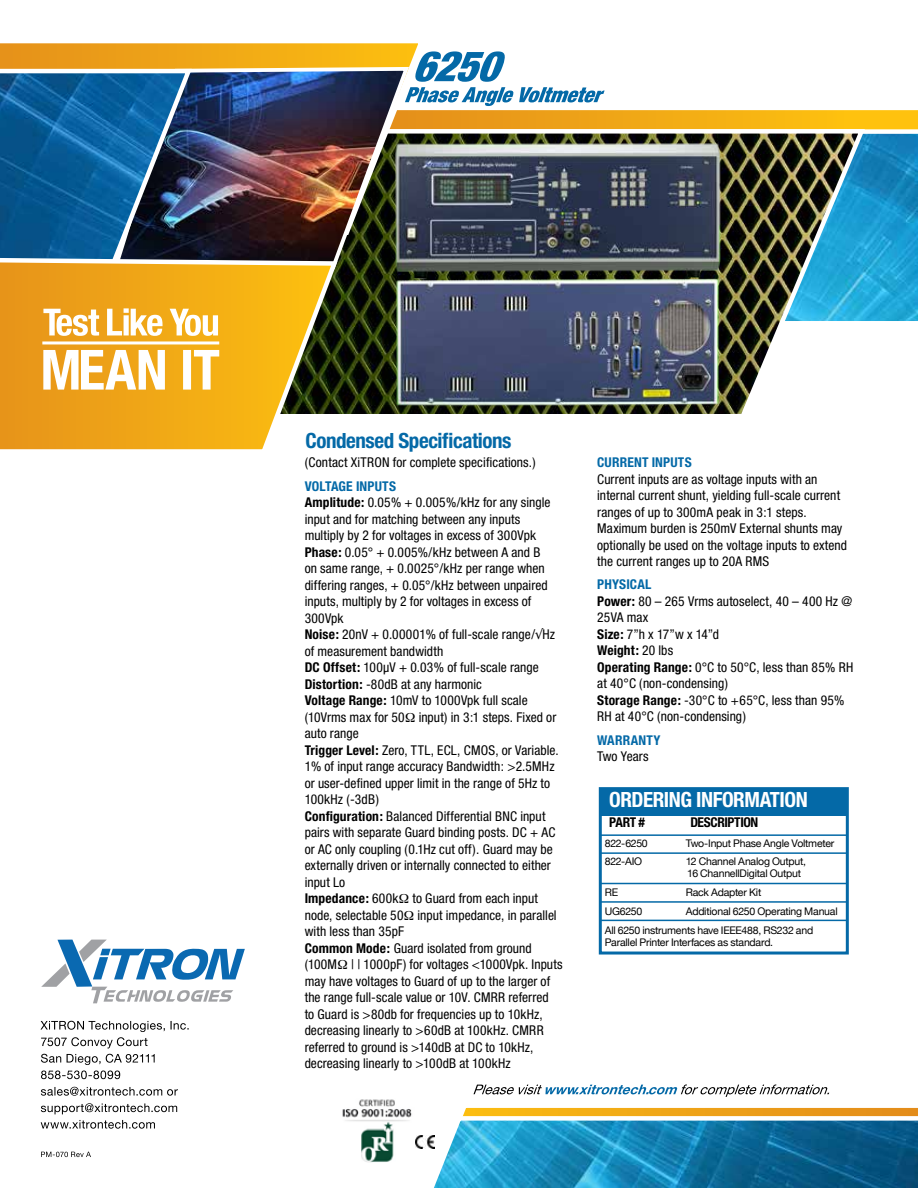
<style>
.page{position:relative;width:918px;height:1188px;background:#fff}
.page>*{position:absolute;margin:0;border:0;box-sizing:border-box;transform-origin:0 0}
.t1{font:700 condensed 21px "Helvetica Neue";letter-spacing:-.02em;color:#0469a7}
.t2{font:700 condensed 21px "Helvetica Neue";letter-spacing:-.025em;color:#fff}
.t3{font:condensed 13.5px/16.5px "Helvetica Neue";letter-spacing:.005em;color:#000}
.t4{font:700 condensed 13.5px "Helvetica Neue";letter-spacing:.015em;color:#0469a7}
.t5{font:700 condensed 13.5px "Helvetica Neue";letter-spacing:-.03em;color:#000}
.t6{font:10.5px/12px "Helvetica Neue";letter-spacing:-.02em;color:#000}
.s1{font-weight:700;color:#0469a7}
.s2{font-weight:700}
</style>
<div class="page">
<svg style="left:428px;top:110px;width:490px;height:16px"></svg>
<svg style="left:868px;top:126px;width:50px;height:195px"></svg>
<img style="left:341px;top:125px;width:527px;height:289px">
<svg style="left:41px;top:940px;width:204px;height:63px"></svg>
<svg style="left:41px;top:1152px;width:50px;height:5px"></svg>
<svg style="left:41px;top:1120px;width:114px;height:9px"></svg>
<svg style="left:41px;top:1103px;width:136px;height:11px"></svg>
<svg style="left:41px;top:1087px;width:137px;height:9px"></svg>
<svg style="left:41px;top:1071px;width:79px;height:8px"></svg>
<svg style="left:40px;top:1021px;width:149px;height:44px"></svg>
<img style="left:342px;top:1099px;width:70px;height:64px">
<svg style="left:428px;top:51px;width:177px;height:55px"></svg>
<div style="left:601px;top:788px;width:246px;height:27px;background:#0469a7"></div>
<div style="left:599px;top:787px;width:250px;height:168px;border:3px solid #0469a7"></div>
<hr style="left:601px;top:834px;width:245px;height:2px;background:#0469a7">
<hr style="left:601px;top:852px;width:245px;height:2px;background:#0469a7">
<hr style="left:601px;top:883px;width:245px;height:1px;background:#0469a7">
<hr style="left:601px;top:901px;width:245px;height:2px;background:#0469a7">
<hr style="left:601px;top:920px;width:245px;height:1px;background:#0469a7">
<svg style="left:473px;top:1084px;width:357px;height:13px"></svg>
<svg style="left:0;top:43px;width:428px;height:96px"></svg>
<img style="left:195px;top:65px;width:217px;height:216px">
<svg style="left:0;top:65px;width:195px;height:189px"></svg>
<svg style="left:0;top:254px;width:341px;height:196px"></svg>
<svg style="left:418px;top:1107px;width:500px;height:81px"></svg>
<img style="left:416px;top:1136px;width:18px;height:13px">
<hr style="left:42px;top:341px;width:177px;height:3px;background:#fff">
<svg style="left:43px;top:308px;width:175px;height:28px"></svg>
<svg style="left:43px;top:350px;width:176px;height:40px"></svg>
<img style="left:391px;top:139px;width:334px;height:275px">
<h1 class="t1" style="left:306px;top:428px;width:207px">Condensed Specifications</h1>
<p class="t3" style="left:305px;top:454px;width:233px">(Contact XiTRON for complete specifications.)</p>
<p class="t3" style="left:305px;top:478px;width:259px"><span class="s1">VOLTAGE INPUTS<br></span><span class="s2">Amplitude:</span> 0.05% + 0.005%/kHz for any single input and for matching between any inputs multiply by 2 for voltages in excess of 300Vpk <span class="s2">Phase:</span> 0.05° + 0.005%/kHz between A and B<br>on same range, + 0.0025°/kHz per range when differing ranges, + 0.05°/kHz between unpaired inputs, multiply by 2 for voltages in excess of 300Vpk<br><span class="s2">Noise:</span> 20nV + 0.00001% of full-scale range/√Hz of measurement bandwidth<br><span class="s2">DC Offset:</span> 100μV + 0.03% of full-scale range <span class="s2">Distortion:</span> -80dB at any harmonic<br><span class="s2">Voltage Range:</span> 10mV to 1000Vpk full scale (10Vrms max for 50 input) in 3:1 steps. Fixed or auto range<br><span class="s2">Trigger Level:</span> Zero, TTL, ECL, CMOS, or Variable.<br>1% of input range accuracy Bandwidth: &gt;2.5MHz or user-defined upper limit in the range of 5Hz to 100kHz (-3dB)<br><span class="s2">Configuration:</span> Balanced Differential BNC input pairs with separate Guard binding posts. DC + AC or AC only coupling (0.1Hz cut off). Guard may be externally driven or internally connected to either input Lo<br><span class="s2">Impedance:</span> 600k to Guard from each input node, selectable 50 input impedance, in parallel with less than 35pF<br><span class="s2">Common Mode:</span> Guard isolated from ground (100M | | 1000pF) for voltages &lt;1000Vpk. Inputs may have voltages to Guard of up to the larger of the range full-scale value or 10V. CMRR referred<br>to Guard is &gt;80db for frequencies up to 10kHz, decreasing linearly to &gt;60dB at 100kHz. CMRR referred to ground is &gt;140dB at DC to 10kHz, decreasing linearly to &gt;100dB at 100kHz</p>
<p class="t4" style="left:597px;top:454px;width:96px">CURRENT INPUTS</p>
<p class="t3" style="left:597px;top:471px;width:251px">Current inputs are as voltage inputs with an internal current shunt, yielding full-scale current ranges of up to 300mA peak in 3:1 steps.<br>Maximum burden is 250mV External shunts may optionally be used on the voltage inputs to extend the current ranges up to 20A RMS</p>
<p class="t3" style="left:597px;top:576px;width:258px"><span class="s1">PHYSICAL<br></span><span class="s2">Power:</span> 80 – 265 Vrms autoselect, 40 – 400 Hz @<br>25VA max<br><span class="s2">Size:</span> 7”h x 17”w x 14”d<br><span class="s2">Weight:</span> 20 lbs<br><span class="s2">Operating Range:</span> 0°C to 50°C, less than 85% RH at 40°C (non-condensing)<br><span class="s2">Storage Range:</span> -30°C to +65°C, less than 95%<br>RH at 40°C (non-condensing)</p>
<p class="t4" style="left:597px;top:732px;width:65px">WARRANTY</p>
<p class="t3" style="left:597px;top:748px;width:53px">Two Years</p>
<h1 class="t2" style="left:609px;top:787px;width:200px">ORDERING INFORMATION</h1>
<p class="t5" style="left:609px;top:814px;width:37px">PART #</p>
<p class="t5" style="left:690px;top:814px;width:69px">DESCRIPTION</p>
<p class="t6" style="left:605px;top:838px;width:44px">822-6250</p>
<p class="t6" style="left:686px;top:838px;width:150px">Two-Input Phase Angle Voltmeter</p>
<p class="t6" style="left:605px;top:856px;width:39px">822-AIO</p>
<p class="t6" style="left:686px;top:856px;width:122px">12 Channel Analog Output,<br>16 ChannellDigital Output</p>
<p class="t6" style="left:605px;top:887px;width:15px">RE</p>
<p class="t6" style="left:686px;top:887px;width:77px">Rack Adapter Kit</p>
<p class="t6" style="left:605px;top:906px;width:39px">UG6250</p>
<p class="t6" style="left:605px;top:902px;width:234px;line-height:18.8px;text-indent:81px">Additional 6250 Operating Manual<br>All 6250 instruments have IEEE488, RS232 and</p>
<p class="t6" style="left:605px;top:937px;width:170px">Parallel Printer Interfaces as standard.</p>
</div>
